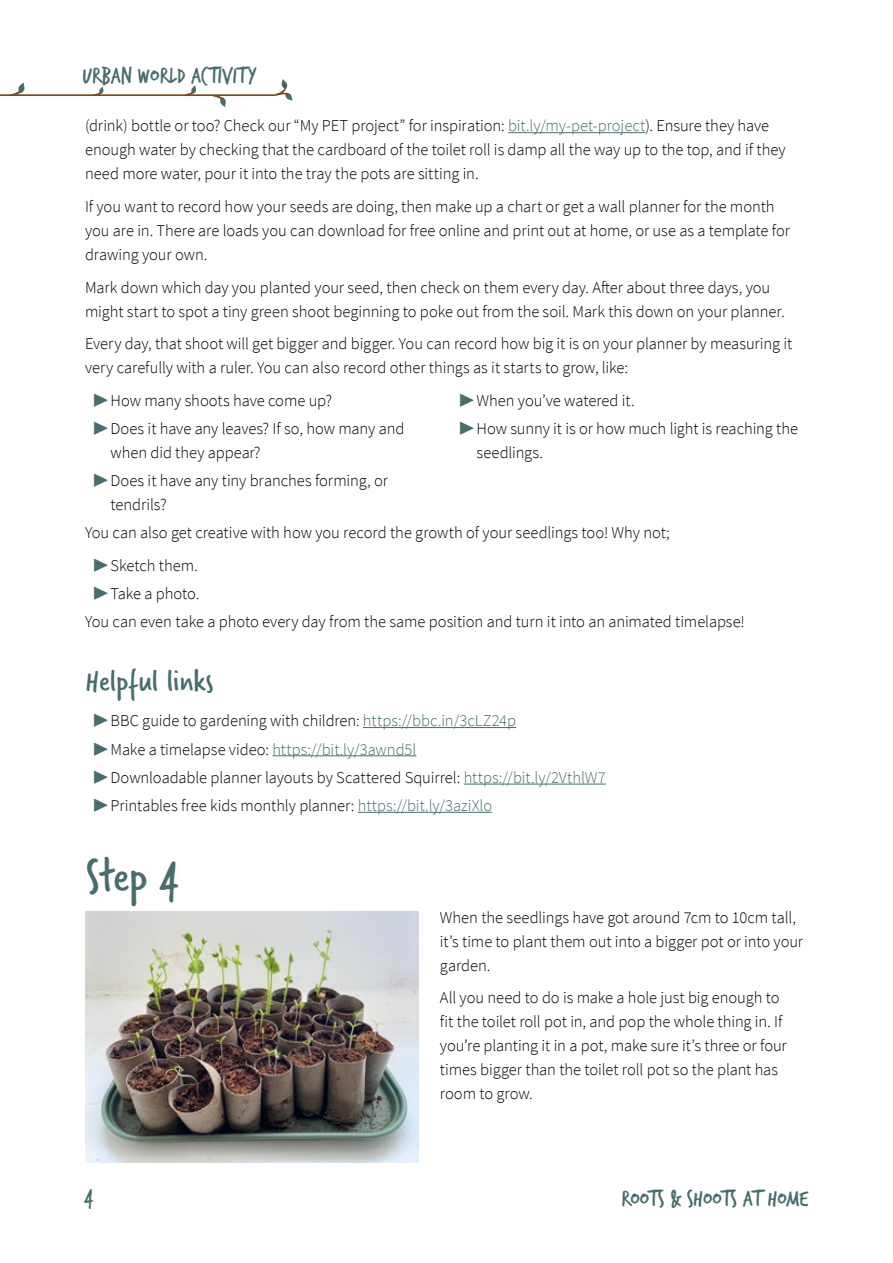
<style>
.page{position:relative;width:893px;height:1263px;background:#fff}
.page>*{position:absolute;margin:0;border:0;box-sizing:border-box;transform-origin:0 0}
.t1{font:49.5px "Verveine";color:#486d6c}
.t2{font:33px "Verveine";letter-spacing:-.005em;color:#486d6c}
.t3{font:24px "Trash Hand";color:#486d6c}
.t4{font:24px "Verveine";color:#486d6c}
.t5{font:300 16.5px/24px "Source Sans Pro";letter-spacing:-.005em;color:#000}
.s1{color:#486d6c}
</style>
<div class="page">
<svg style="left:270px;top:79px;width:23px;height:21px"></svg>
<svg style="left:95px;top:87px;width:9px;height:7px"></svg>
<svg style="left:12px;top:82px;width:13px;height:12px"></svg>
<svg style="left:187px;top:85px;width:9px;height:9px"></svg>
<svg style="left:213px;top:96px;width:13px;height:11px"></svg>
<hr style="left:0;top:94px;width:270px;height:2px;background:#754d24">
<hr style="left:508px;top:132px;width:137px;height:1px;background:#486d6c">
<hr style="left:363px;top:727px;width:153px;height:1px;background:#486d6c">
<hr style="left:272px;top:755px;width:144px;height:1px;background:#486d6c">
<hr style="left:464px;top:784px;width:142px;height:1px;background:#486d6c">
<hr style="left:358px;top:812px;width:134px;height:1px;background:#486d6c">
<img style="left:85px;top:911px;width:334px;height:251px">
<h3 class="t3" style="left:83px;top:64px;width:175px">URBAN WORLD ACTIVITY</h3>
<p class="t5" style="left:85px;top:114px;width:702px">(drink) bottle or too? Check our “My PET project” for inspiration: <span class="s1">bit.ly/my-pet-project</span>). Ensure they have enough water by checking that the cardboard of the toilet roll is damp all the way up to the top, and if they need more water, pour it into the tray the pots are sitting in.</p>
<p class="t5" style="left:85px;top:194px;width:706px">If you want to record how your seeds are doing, then make up a chart or get a wall planner for the month you are in. There are loads you can download for free online and print out at home, or use as a template for drawing your own.</p>
<p class="t5" style="left:85px;top:275px;width:701px">Mark down which day you planted your seed, then check on them every day. After about three days, you might start to spot a tiny green shoot beginning to poke out from the soil. Mark this down on your planner.</p>
<p class="t5" style="left:85px;top:332px;width:709px">Every day, that shoot will get bigger and bigger. You can record how big it is on your planner by measuring it very carefully with a ruler. You can also record other things as it starts to grow, like:</p>
<p class="t5" style="left:94px;top:386px;width:312px;line-height:28.2px"><span class="s1">▶</span>How many shoots have come up?<br><span class="s1">▶</span>Does it have any leaves? If so, how many and</p>
<p class="t5" style="left:94px;top:438px;width:296px;line-height:28.2px;text-indent:17px">when did they appear?<br><span class="s1">▶</span>Does it have any tiny branches forming, or</p>
<p class="t5" style="left:111px;top:493px;width:58px">tendrils?</p>
<p class="t5" style="left:459px;top:386px;width:340px;line-height:28.2px"><span class="s1">▶</span>When you’ve watered it.<br><span class="s1">▶</span>How sunny it is or how much light is reaching the</p>
<p class="t5" style="left:476px;top:440px;width:68px">seedlings.</p>
<p class="t5" style="left:94px;top:516px;width:578px;line-height:32.5px;text-indent:-8px">You can also get creative with how you record the growth of your seedlings too! Why not; <span class="s1">▶</span>Sketch them.</p>
<p class="t5" style="left:85px;top:579px;width:661px;line-height:28.2px;text-indent:8px"><span class="s1">▶</span>Take a photo.<br>You can even take a photo every day from the same position and turn it into an animated timelapse!</p>
<h2 class="t2" style="left:85px;top:657px;width:130px">Helpful links</h2>
<p class="t5" style="left:94px;top:707px;width:514px;line-height:28.2px"><span class="s1">▶</span>BBC guide to gardening with children: <span class="s1">https://bbc.in/3cLZ24p<br>▶</span>Make a timelapse video: <span class="s1">https://bit.ly/3awnd5l<br>▶</span>Downloadable planner layouts by Scattered Squirrel: <span class="s1">https://bit.ly/2VthlW7 ▶</span>Printables free kids monthly planner: <span class="s1">https://bit.ly/3aziXlo</span></p>
<h1 class="t1" style="left:85px;top:842px;width:96px">Step 4</h1>
<p class="t5" style="left:440px;top:905px;width:365px">When the seedlings have got around 7cm to 10cm tall, it’s time to plant them out into a bigger pot or into your garden.</p>
<p class="t5" style="left:440px;top:986px;width:348px">All you need to do is make a hole just big enough to fit the toilet roll pot in, and pop the whole thing in. If you’re planting it in a pot, make sure it’s three or four times bigger than the toilet roll pot so the plant has room to grow.</p>
<h3 class="t4" style="left:85px;top:1179px;width:11px">4</h3>
<h3 class="t3" style="left:622px;top:1186px;width:188px">ROOTS &amp; SHOOTS AT HOME</h3>
</div>
